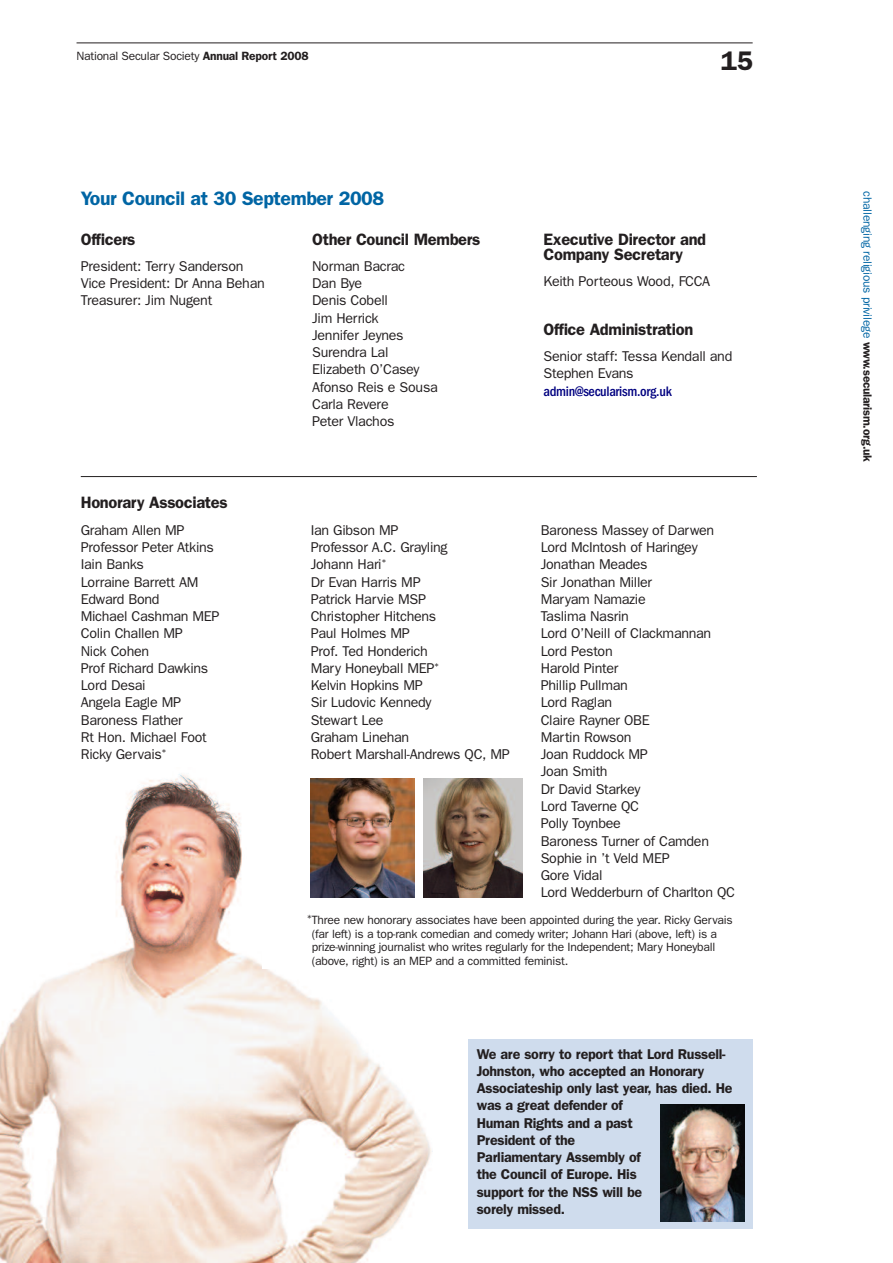
<style>
.page{position:relative;width:893px;height:1263px;background:#fff}
.page>*{position:absolute;margin:0;border:0;box-sizing:border-box;transform-origin:0 0}
.t1{font:600 27px "Franklin Gothic";color:#231f20}
.t2{font:600 19.5px "Franklin Gothic";letter-spacing:-.02em;color:#0065a4}
.t3{font:600 16.5px/15px "Franklin Gothic";letter-spacing:-.02em;color:#231f20}
.t4{font:14.25px/17.2px "Franklin Gothic";letter-spacing:-.02em;color:#231f20}
.t5{font:600 14.25px/17.2px "Franklin Gothic";letter-spacing:-.02em;color:#231f20}
.t6{font:500 condensed 14.25px "Franklin Gothic";letter-spacing:-.02em;color:#000080}
.t7{font:12px/13.5px "Franklin Gothic";letter-spacing:-.02em;color:#231f20}
.t8{font:12px "Franklin Gothic";letter-spacing:-.02em;color:#0065a4}
.s1{font-weight:600}
.s2{font-weight:600;color:#231f20}
</style>
<div class="page">
<img style="left:0;top:774px;width:433px;height:489px">
<div style="left:263px;top:770px;width:268px;height:198px;background:#fff"></div>
<hr style="left:77px;top:43px;width:676px;height:1px;background:#231f20">
<hr style="left:81px;top:476px;width:676px;height:1px;background:#231f20">
<div style="left:468px;top:1040px;width:285px;height:189px;background:#cfdced"></div>
<img style="left:661px;top:1104px;width:83px;height:117px">
<img style="left:310px;top:778px;width:104px;height:120px">
<img style="left:423px;top:778px;width:99px;height:120px">
<p class="t7" style="left:77px;top:49px;width:233px">National Secular Society <span class="s1">Annual Report 2008</span></p>
<h2 class="t2" style="left:81px;top:187px;width:305px">Your Council at 30 September 2008</h2>
<p class="t3" style="left:81px;top:232px;width:56px">Officers</p>
<p class="t4" style="left:81px;top:257px;width:185px">President: Terry Sanderson<br>Vice President: Dr Anna Behan<br>Treasurer: Jim Nugent</p>
<p class="t3" style="left:312px;top:232px;width:170px">Other Council Members</p>
<p class="t4" style="left:312px;top:257px;width:127px">Norman Bacrac<br>Dan Bye<br>Denis Cobell<br>Jim Herrick<br>Jennifer Jeynes<br>Surendra Lal<br>Elizabeth O’Casey<br>Afonso Reis e Sousa<br>Carla Revere<br>Peter Vlachos</p>
<p class="t3" style="left:81px;top:494px;width:148px">Honorary Associates</p>
<h1 class="t1" style="left:721px;top:45px;width:33px">15</h1>
<p class="t3" style="left:543px;top:232px;width:164px">Executive Director and<br>Company Secretary</p>
<p class="t4" style="left:543px;top:272px;width:168px">Keith Porteous Wood, FCCA</p>
<p class="t3" style="left:543px;top:322px;width:151px">Office Administration</p>
<p class="t4" style="left:543px;top:348px;width:190px">Senior staff: Tessa Kendall and<br>Stephen Evans</p>
<p class="t6" style="left:543px;top:386px;width:130px">admin@secularism.org.uk</p>
<p class="t4" style="left:81px;top:521px;width:140px">Graham Allen MP<br>Professor Peter Atkins<br>Iain Banks<br>Lorraine Barrett AM<br>Edward Bond<br>Michael Cashman MEP<br>Colin Challen MP<br>Nick Cohen<br>Prof Richard Dawkins<br>Lord Desai<br>Angela Eagle MP<br>Baroness Flather<br>Rt Hon. Michael Foot<br>Ricky Gervais<sup>*</sup></p>
<p class="t4" style="left:311px;top:521px;width:201px">Ian Gibson MP<br>Professor A.C. Grayling<br>Johann Hari<sup>*<br></sup>Dr Evan Harris MP<br>Patrick Harvie MSP<br>Christopher Hitchens<br>Paul Holmes MP<br>Prof. Ted Honderich<br>Mary Honeyball MEP<sup>*<br></sup>Kelvin Hopkins MP<br>Sir Ludovic Kennedy<br>Stewart Lee<br>Graham Linehan<br>Robert Marshall-Andrews QC, MP</p>
<p class="t4" style="left:541px;top:521px;width:196px">Baroness Massey of Darwen<br>Lord McIntosh of Haringey<br>Jonathan Meades<br>Sir Jonathan Miller<br>Maryam Namazie<br>Taslima Nasrin<br>Lord O’Neill of Clackmannan<br>Lord Peston<br>Harold Pinter<br>Phillip Pullman<br>Lord Raglan<br>Claire Rayner OBE<br>Martin Rowson<br>Joan Ruddock MP<br>Joan Smith<br>Dr David Starkey<br>Lord Taverne QC<br>Polly Toynbee<br>Baroness Turner of Camden<br>Sophie in ’t Veld MEP<br>Gore Vidal<br>Lord Wedderburn of Charlton QC</p>
<p class="t7" style="left:312px;top:913px;width:422px;text-indent:-5px"><sup>*</sup>Three new honorary associates have been appointed during the year. Ricky Gervais (far left) is a top-rank comedian and comedy writer; Johann Hari (above, left) is a prize-winning journalist who writes regularly for the Independent; Mary Honeyball (above, right) is an MEP and a committed feminist.</p>
<p class="t5" style="left:477px;top:1045px;width:257px">We are sorry to report that Lord Russell-<br>Johnston, who accepted an Honorary<br>Associateship only last year, has died. He was a great defender of<br>Human Rights and a past<br>President of the<br>Parliamentary Assembly of<br>the Council of Europe. His<br>support for the NSS will be<br>sorely missed.</p>
<p class="t8" style="left:875px;top:191px;width:272px;rotate:90deg">challenging religious privilege <span class="s2">www.secularism.org.uk</span></p>
</div>
